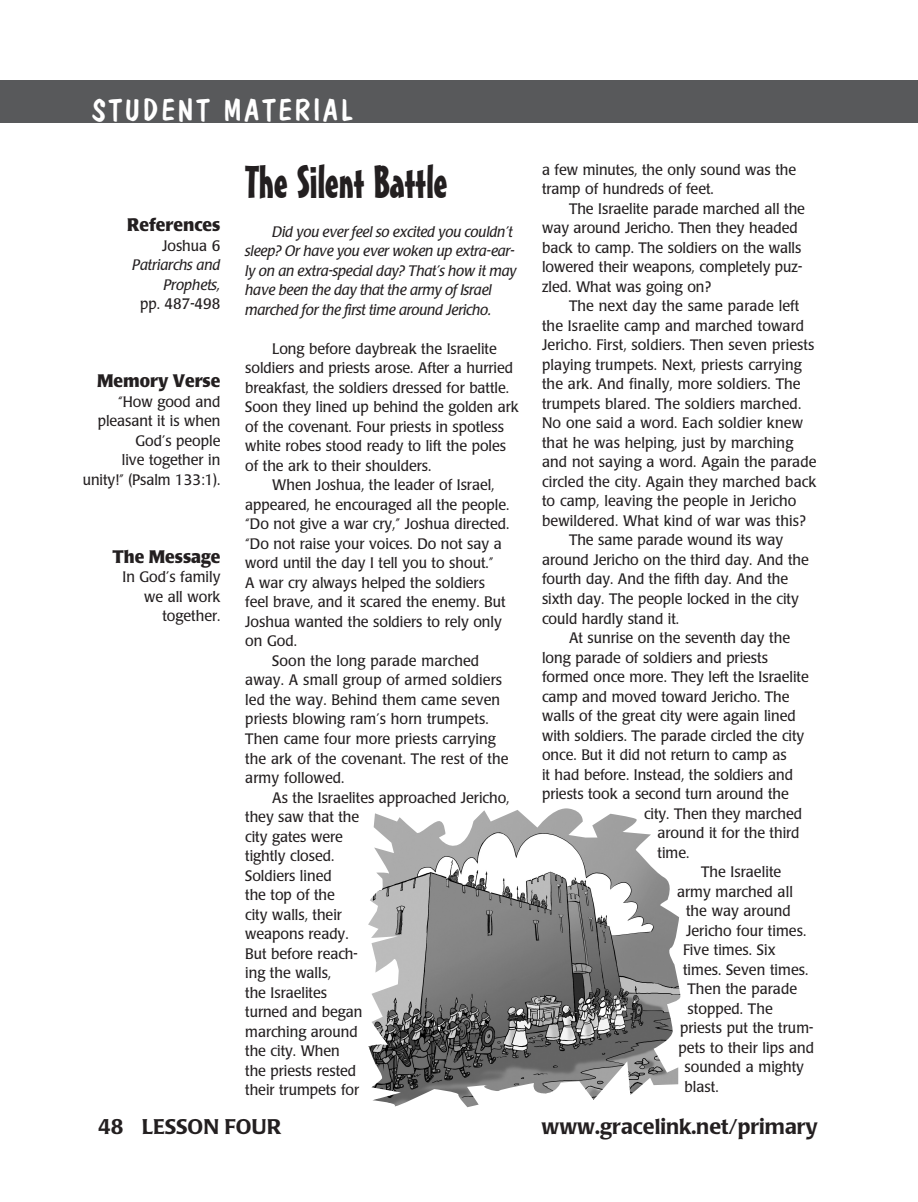
<style>
.page{position:relative;width:918px;height:1202px;background:#fff}
.page>*{position:absolute;margin:0;border:0;box-sizing:border-box;transform-origin:0 0}
.section_title{font:45px "Mister Earl BT";letter-spacing:-.01em;color:#231f20}
.t1{font:30px "Dom Casual D";letter-spacing:.1em;color:#fff}
.t2{font:500 21px "Poppl Laudatio";color:#231f20}
.subhead-right{font:700 18px "Poppl Laudatio";color:#231f20;scale:.95 1}
.body{font:15px/19.5px "Poppl Laudatio";color:#231f20;scale:.95 1}
.body-2{font:italic 15px/19.5px "Poppl Laudatio";letter-spacing:-.01em;color:#231f20}
.body-right{font:15px/19.5px "Poppl Laudatio";color:#231f20;text-align:right;scale:.95 1}
.body-right-2{font:italic 15px/19.5px "Poppl Laudatio";color:#231f20;text-align:right}
.s1{font-style:normal}
</style>
<div class="page">
<div style="left:0;top:80px;width:891px;height:43px;background:#58595b"></div>
<div style="left:891px;top:80px;width:27px;height:43px;background:#58595b"></div>
<img style="left:368px;top:808px;width:312px;height:300px">
<p class="t1" style="left:92px;top:92px;width:262px">STUDENT MATERIAL</p>
<p class="subhead-right" style="left:127px;top:215px;width:100px">References</p>
<p class="body-right-2" style="left:132px;top:236px;width:90px"><span class="s1">Joshua 6<br></span>Patriarchs and<br>Prophets,</p>
<p class="body-right" style="left:140px;top:294px;width:86px">pp. 487-498</p>
<p class="subhead-right" style="left:97px;top:371px;width:131px">Memory Verse</p>
<p class="body-right" style="left:83px;top:392px;width:146px">“How good and pleasant it is when<br>God’s people<br>live together in unity!” (Psalm 133:1).</p>
<p class="subhead-right" style="left:112px;top:546px;width:115px">The Message</p>
<p class="body-right" style="left:122px;top:567px;width:105px">In God’s family</p>
<p class="body-right" style="left:144px;top:587px;width:82px">we all work</p>
<p class="body-right" style="left:163px;top:606px;width:62px">together.</p>
<p class="section_title" style="left:245px;top:154px;width:204px">The Silent Battle</p>
<p class="body-2" style="left:245px;top:222px;width:273px;text-indent:27px">Did you ever feel so excited you couldn’t sleep? Or have you ever woken up extra-ear&shy;ly on an extra-special day? That’s how it may have been the day that the army of Israel marched for the first time around Jericho.</p>
<p class="body" style="left:245px;top:339px;width:290px;text-indent:27px">Long before daybreak the Israelite soldiers and priests arose. After a hurried breakfast, the soldiers dressed for battle.<br>Soon they lined up behind the golden ark of the covenant. Four priests in spotless white robes stood ready to lift the poles of the ark to their shoulders.</p>
<p class="body" style="left:245px;top:476px;width:280px;text-indent:27px">When Joshua, the leader of Israel, appeared, he encouraged all the people. “Do not give a war cry,” Joshua directed. “Do not raise your voices. Do not say a word until the day I tell you to shout.”<br>A war cry always helped the soldiers feel brave, and it scared the enemy. But Joshua wanted the soldiers to rely only on God.</p>
<p class="body" style="left:245px;top:651px;width:279px;text-indent:27px">Soon the long parade marched away. A small group of armed soldiers led the way. Behind them came seven priests blowing ram’s horn trumpets.<br>Then came four more priests carrying the ark of the covenant. The rest of the army followed.</p>
<p class="body" style="left:245px;top:788px;width:280px;text-indent:27px">As the Israelites approached Jericho, they saw that the<br>city gates were<br>tightly closed.<br>Soldiers lined<br>the top of the<br>city walls, their<br>weapons ready.<br>But before reach-<br>ing the walls,<br>the Israelites<br>turned and began<br>marching around<br>the city. When<br>the priests rested<br>their trumpets for</p>
<p class="body" style="left:542px;top:160px;width:269px">a few minutes, the only sound was the tramp of hundreds of feet.</p>
<p class="body" style="left:542px;top:199px;width:278px;text-indent:27px">The Israelite parade marched all the way around Jericho. Then they headed back to camp. The soldiers on the walls lowered their weapons, completely puz&shy;zled. What was going on?</p>
<p class="body" style="left:542px;top:297px;width:290px;text-indent:27px">The next day the same parade left the Israelite camp and marched toward Jericho. First, soldiers. Then seven priests playing trumpets. Next, priests carrying the ark. And finally, more soldiers. The trumpets blared. The soldiers marched.<br>No one said a word. Each soldier knew that he was helping, just by marching and not saying a word. Again the parade circled the city. Again they marched back to camp, leaving the people in Jericho bewildered. What kind of war was this?</p>
<p class="body" style="left:542px;top:531px;width:282px;text-indent:27px">The same parade wound its way around Jericho on the third day. And the fourth day. And the fifth day. And the sixth day. The people locked in the city could hardly stand it.</p>
<p class="body" style="left:569px;top:628px;width:234px">At sunrise on the seventh day the</p>
<p class="body" style="left:542px;top:648px;width:239px">long parade of soldiers and priests</p>
<p class="body" style="left:542px;top:667px;width:282px">formed once more. They left the Israelite</p>
<p class="body" style="left:542px;top:687px;width:262px">camp and moved toward Jericho. The</p>
<p class="body" style="left:542px;top:706px;width:269px">walls of the great city were again lined</p>
<p class="body" style="left:542px;top:726px;width:278px">with soldiers. The parade circled the city</p>
<p class="body" style="left:542px;top:745px;width:259px">once. But it did not return to camp as</p>
<p class="body" style="left:542px;top:765px;width:266px">it had before. Instead, the soldiers and</p>
<p class="body" style="left:542px;top:784px;width:261px">priests took a second turn around the</p>
<p class="body" style="left:644px;top:804px;width:168px">city. Then they marched</p>
<p class="body" style="left:658px;top:823px;width:151px">around it for the third</p>
<p class="body" style="left:658px;top:843px;width:35px">time.</p>
<p class="body" style="left:701px;top:862px;width:86px">The Israelite</p>
<p class="body" style="left:677px;top:882px;width:123px">army marched all</p>
<p class="body" style="left:686px;top:901px;width:112px">the way around</p>
<p class="body" style="left:686px;top:921px;width:128px">Jericho four times.</p>
<p class="body" style="left:683px;top:940px;width:99px">Five times. Six</p>
<p class="body" style="left:683px;top:960px;width:133px">times. Seven times.</p>
<p class="body" style="left:688px;top:979px;width:117px">Then the parade</p>
<p class="body" style="left:688px;top:999px;width:91px">stopped. The</p>
<p class="body" style="left:680px;top:1018px;width:142px">priests put the trum-</p>
<p class="body" style="left:679px;top:1038px;width:144px">pets to their lips and</p>
<p class="body" style="left:685px;top:1057px;width:127px">sounded a mighty</p>
<p class="body" style="left:685px;top:1077px;width:37px">blast.</p>
<p class="t2" style="left:98px;top:1115px;width:185px">48 LESSON FOUR</p>
<p class="t2" style="left:541px;top:1115px;width:278px">www.gracelink.net/primary</p>
</div>
